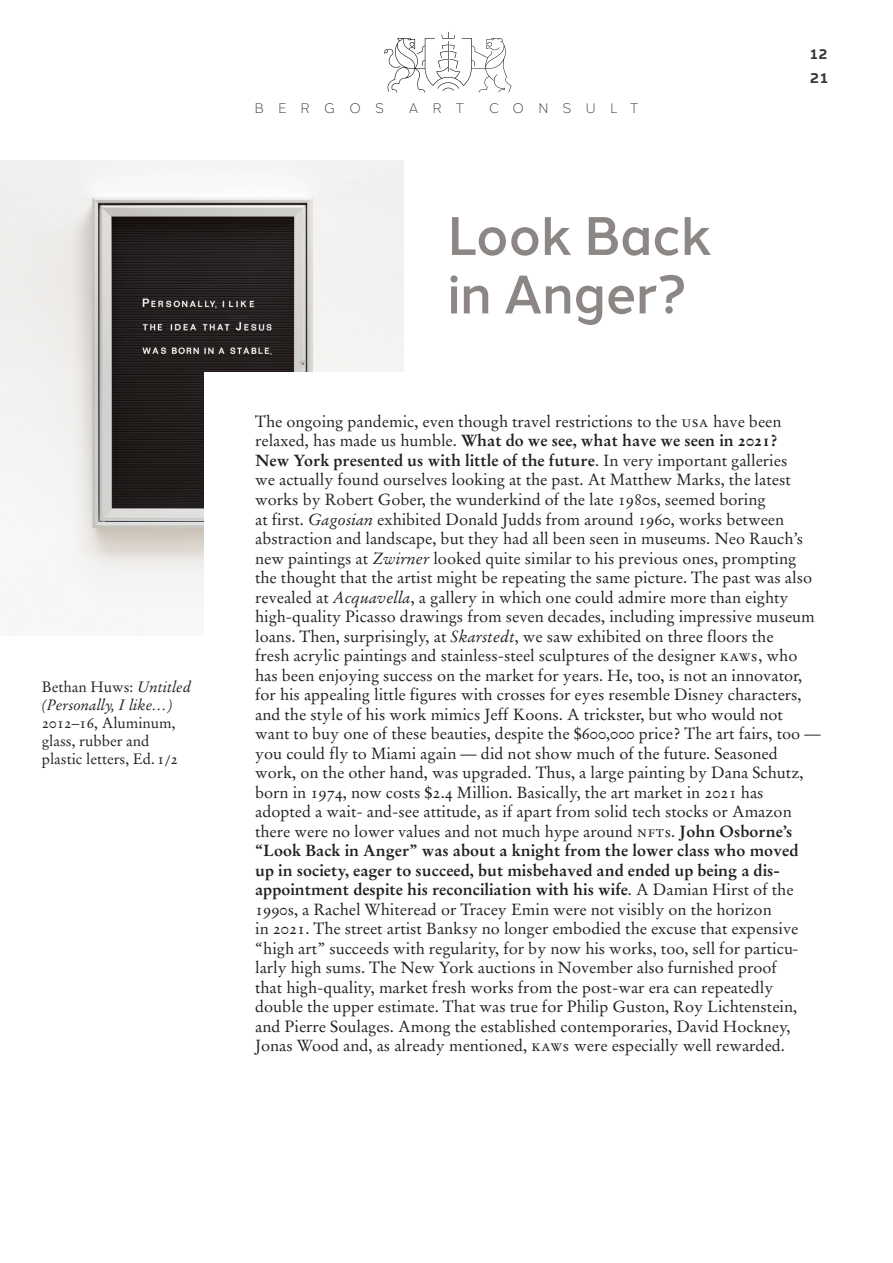
<style>
.page{position:relative;width:893px;height:1263px;background:#fff}
.page>*{position:absolute;margin:0;border:0;box-sizing:border-box;transform-origin:0 0}
.t1{font:500 54px "Halcom";letter-spacing:-.01em;color:#8c8684}
.t2{font:16.2px/19.5px "Stempel Garamond";color:#231f20}
.t3{font:15px "Stempel Garamond";color:#231f20}
.t4{font:italic 15px "Stempel Garamond";color:#231f20}
.t5{font:700 14.4px "Halcom";color:#383a39}
.t6{font:700 14.25px "Halcom";color:#383a39}
.t7{font:300 13.8px "Halcom";letter-spacing:1.015em;color:#231f20}
.s1{font-style:italic}
.s2{font-family:"Stempel Garamond Roman SC"}
.s3{font-weight:700}
.s4{font-family:"Stempel Garamond Bold Os F"}
</style>
<div class="page">
<img style="left:0;top:160px;width:404px;height:468px">
<div style="left:204px;top:372px;width:621px;height:276px;background:#fff"></div>
<svg style="left:384px;top:32px;width:128px;height:61px"></svg>
<p class="t3" style="left:42px;top:680px;width:151px">Bethan Huws: <span class="s1">Untitled</span></p>
<p class="t4" style="left:42px;top:698px;width:132px">(Personally, I like…)</p>
<p class="t3" style="left:42px;top:716px;width:135px"><span class="s2">2012–16</span>, Aluminum,</p>
<p class="t3" style="left:42px;top:734px;width:109px">glass, rubber and</p>
<p class="t3" style="left:42px;top:752px;width:138px">plastic letters, Ed. <span class="s2">1/2</span></p>
<p class="t7" style="left:254px;top:100px;width:131px">BERGOS</p>
<p class="t7" style="left:409px;top:100px;width:57px">ART</p>
<p class="t7" style="left:489px;top:100px;width:151px">CONSULT</p>
<p class="t1" style="left:447px;top:205px;width:266px">Look Back</p>
<p class="t1" style="left:447px;top:263px;width:241px">in Anger?</p>
<p class="t6" style="left:810px;top:46px;width:18px">12</p>
<p class="t5" style="left:810px;top:69px;width:19px">21</p>
<p class="t2" style="left:255px;top:413px;width:567px">The ongoing pandemic, even though travel restrictions to the <span class="s2">usa</span> have been relaxed, has made us humble. <span class="s3">What do we see, what have we seen in</span> <span class="s4">2021</span><span class="s3">?<br>New York presented us with little of the future</span>. In very important galleries<br>we actually found ourselves looking at the past. At Matthew Marks, the latest works by Robert Gober, the wunderkind of the late <span class="s2">1980</span>s, seemed boring<br>at first. <span class="s1">Gagosian</span> exhibited Donald Judds from around <span class="s2">1960</span>, works between abstraction and landscape, but they had all been seen in museums. Neo Rauch’s new paintings at <span class="s1">Zwirner</span> looked quite similar to his previous ones, prompting the thought that the artist might be repeating the same picture. The past was also revealed at <span class="s1">Acquavella</span>, a gallery in which one could admire more than eighty high-quality Picasso drawings from seven decades, including impressive museum loans. Then, surprisingly, at <span class="s1">Skarstedt</span>, we saw exhibited on three floors the<br>fresh acrylic paintings and stainless-steel sculptures of the designer <span class="s2">kaw</span>s, who has been enjoying success on the market for years. He, too, is not an innovator, for his appealing little figures with crosses for eyes resemble Disney characters, and the style of his work mimics Jeff Koons. A trickster, but who would not want to buy one of these beauties, despite the $<span class="s2">600,000</span> price? The art fairs, too — you could fly to Miami again — did not show much of the future. Seasoned work, on the other hand, was upgraded. Thus, a large painting by Dana Schutz, born in <span class="s2">1974</span>, now costs $<span class="s2">2.4</span> Million. Basically, the art market in <span class="s2">2021</span> has adopted a wait- and-see attitude, as if apart from solid tech stocks or Amazon there were no lower values and not much hype around <span class="s2">nft</span>s. <span class="s3">John Osborne’s “Look Back in Anger” was about a knight from the lower class who moved up in society, eager to succeed, but misbehaved and ended up being a dis&shy;appointment despite his reconciliation with his wife</span>. A Damian Hirst of the <span class="s2">1990</span>s, a Rachel Whiteread or Tracey Emin were not visibly on the horizon<br>in <span class="s2">2021</span>. The street artist Banksy no longer embodied the excuse that expensive “high art” succeeds with regularity, for by now his works, too, sell for particu&shy;larly high sums. The New York auctions in November also furnished proof<br>that high-quality, market fresh works from the post-war era can repeatedly double the upper estimate. That was true for Philip Guston, Roy Lichtenstein, and Pierre Soulages. Among the established contemporaries, David Hockney, Jonas Wood and, as already mentioned, <span class="s2">kaw</span>s were especially well rewarded.</p>
</div>
